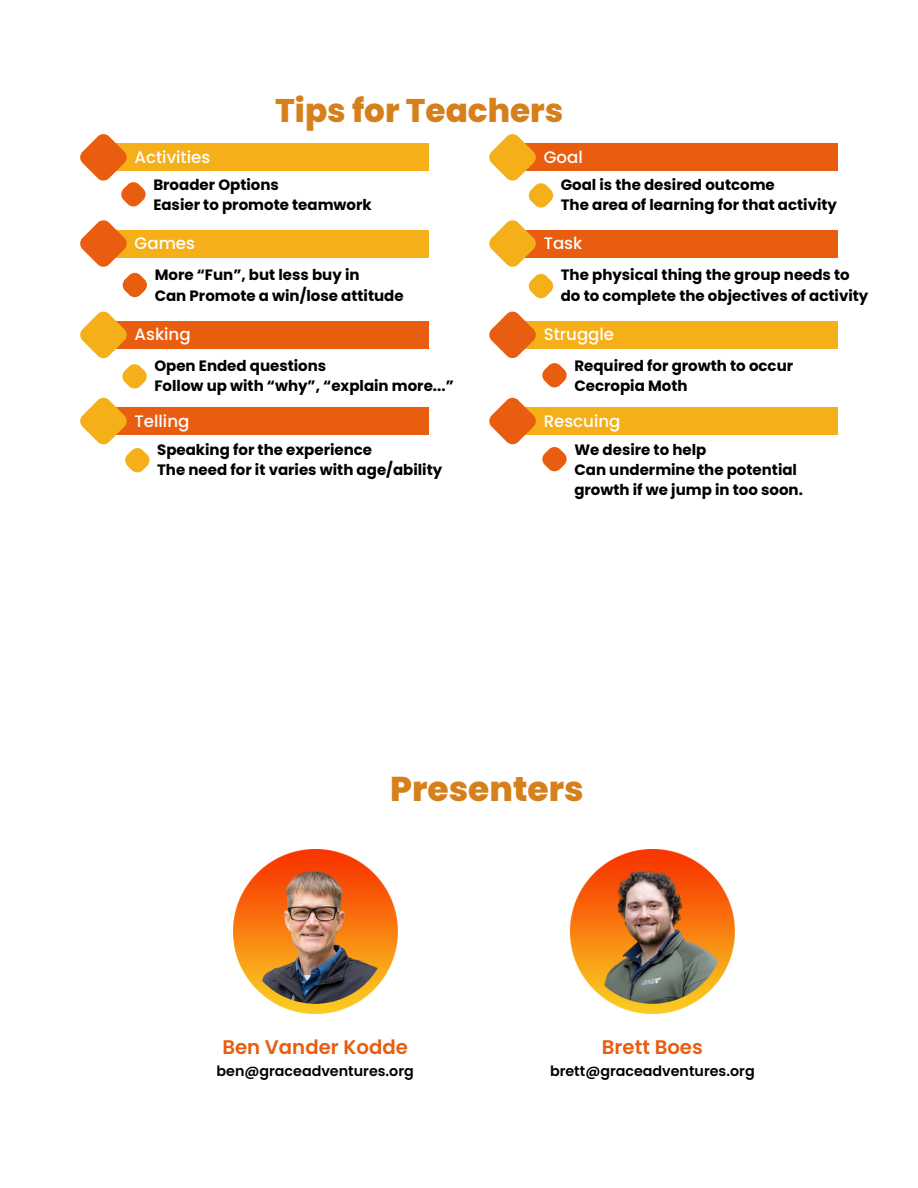
<style>
.page{position:relative;width:918px;height:1188px;background:#fff}
.page>*{position:absolute;margin:0;border:0;box-sizing:border-box;transform-origin:0 0}
.t1{font:800 34.35px "Poppins";color:#d6801c}
.t2{font:800 32.7px "Poppins";color:#d6801c}
.t3{font:600 19.65px "Poppins";color:#e85d0f}
.t4{font:500 16.65px "Poppins";color:#fff}
.t5{font:700 15px/20.2px "Poppins";color:#000}
.t6{font:600 14.25px "Poppins";color:#000}
</style>
<div class="page">
<div style="left:103px;top:144px;width:326px;height:27px;background:#f5af19"></div>
<div style="left:103px;top:230px;width:326px;height:27px;background:#f5af19"></div>
<div style="left:513px;top:144px;width:325px;height:27px;background:#e85d0f"></div>
<div style="left:513px;top:230px;width:325px;height:27px;background:#e85d0f"></div>
<svg style="left:489px;top:220px;width:48px;height:47px"></svg>
<div style="left:513px;top:321px;width:325px;height:28px;background:#f5af19"></div>
<div style="left:513px;top:407px;width:325px;height:28px;background:#f5af19"></div>
<div style="left:103px;top:321px;width:326px;height:28px;background:#e85d0f"></div>
<div style="left:103px;top:407px;width:326px;height:28px;background:#e85d0f"></div>
<svg style="left:80px;top:134px;width:66px;height:73px"></svg>
<svg style="left:80px;top:311px;width:67px;height:78px"></svg>
<svg style="left:80px;top:220px;width:67px;height:77px"></svg>
<svg style="left:80px;top:397px;width:69px;height:75px"></svg>
<svg style="left:489px;top:134px;width:64px;height:74px"></svg>
<svg style="left:529px;top:274px;width:24px;height:24px"></svg>
<svg style="left:489px;top:311px;width:78px;height:76px"></svg>
<svg style="left:489px;top:397px;width:78px;height:74px"></svg>
<img style="left:233px;top:849px;width:164px;height:164px">
<img style="left:242px;top:858px;width:146px;height:146px;border-radius:50%">
<img style="left:570px;top:849px;width:164px;height:164px">
<img style="left:580px;top:858px;width:145px;height:146px;border-radius:50%">
<p class="t4" style="left:135px;top:145px;width:77px">Activities</p>
<p class="t2" style="left:275px;top:88px;width:290px">Tips for Teachers</p>
<p class="t4" style="left:544px;top:145px;width:41px">Goal</p>
<p class="t5" style="left:153px;top:174px;width:127px">Broader Options</p>
<p class="t5" style="left:153px;top:195px;width:220px">Easier to promote teamwork</p>
<p class="t5" style="left:561px;top:174px;width:216px">Goal is the desired outcome</p>
<p class="t5" style="left:561px;top:195px;width:278px">The area of learning for that activity</p>
<p class="t4" style="left:135px;top:232px;width:62px">Games</p>
<p class="t4" style="left:544px;top:232px;width:40px">Task</p>
<p class="t5" style="left:155px;top:265px;width:206px">More “Fun”, but less buy in</p>
<p class="t5" style="left:155px;top:285px;width:250px">Can Promote a win/lose attitude</p>
<p class="t5" style="left:561px;top:265px;width:309px">The physical thing the group needs to do to complete the objectives of activity</p>
<p class="t4" style="left:135px;top:323px;width:58px">Asking</p>
<p class="t4" style="left:544px;top:323px;width:72px">Struggle</p>
<p class="t5" style="left:154px;top:355px;width:173px">Open Ended questions</p>
<p class="t5" style="left:154px;top:376px;width:301px">Follow up with “why”, “explain more...”</p>
<p class="t5" style="left:574px;top:355px;width:220px">Required for growth to occur</p>
<p class="t5" style="left:574px;top:376px;width:115px">Cecropia Moth</p>
<p class="t4" style="left:135px;top:409px;width:56px">Telling</p>
<p class="t4" style="left:544px;top:409px;width:78px">Rescuing</p>
<p class="t5" style="left:157px;top:439px;width:217px">Speaking for the experience</p>
<p class="t5" style="left:157px;top:459px;width:287px">The need for it varies with age/ability</p>
<p class="t5" style="left:574px;top:439px;width:133px">We desire to help</p>
<p class="t5" style="left:574px;top:459px;width:230px">Can undermine the potential growth if we jump in too soon.</p>
<p class="t1" style="left:390px;top:765px;width:195px">Presenters</p>
<p class="t3" style="left:222px;top:1033px;width:187px">Ben Vander Kodde</p>
<p class="t6" style="left:217px;top:1061px;width:199px">ben@graceadventures.org</p>
<p class="t3" style="left:602px;top:1033px;width:102px">Brett Boes</p>
<p class="t6" style="left:550px;top:1061px;width:206px">brett@graceadventures.org</p>
</div>
